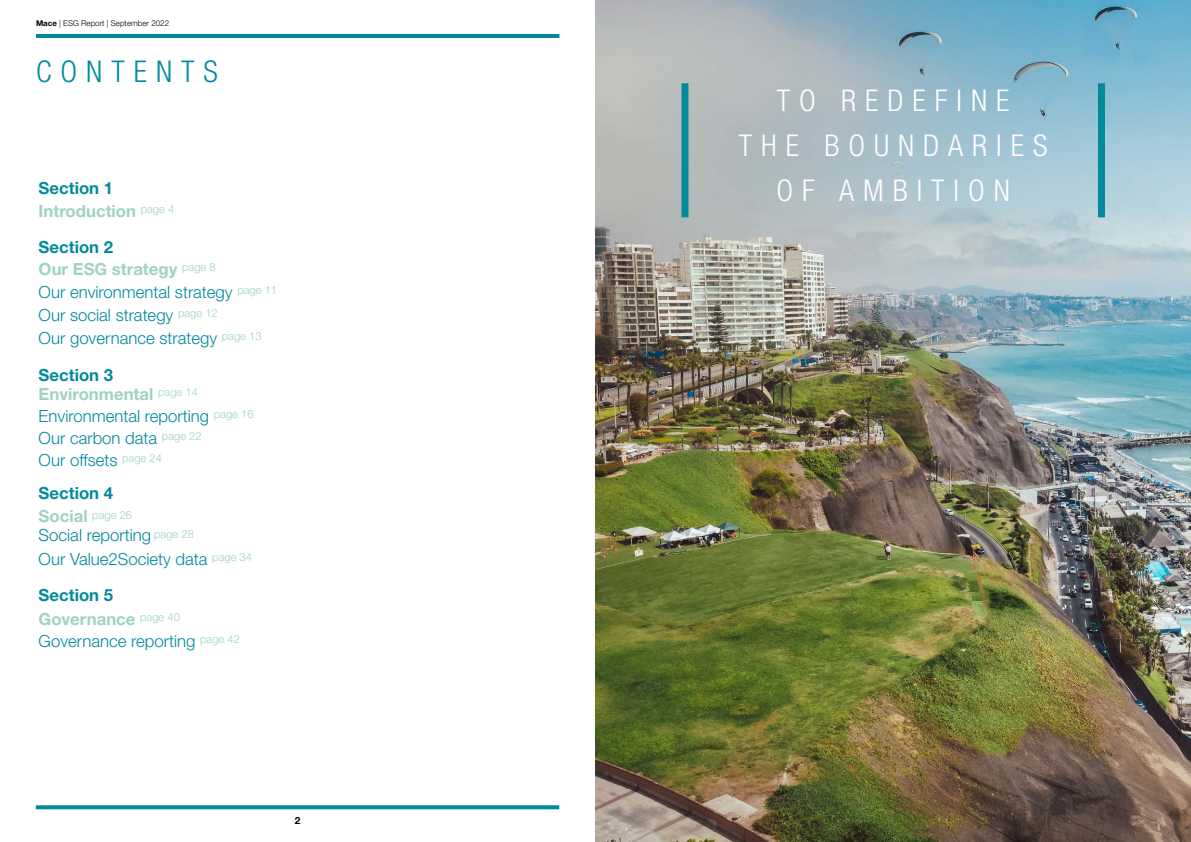
<style>
.page{position:relative;width:1191px;height:842px;background:#fff}
.page>*{position:absolute;margin:0;border:0;box-sizing:border-box;transform-origin:0 0}
.t1{font:300 condensed 30px/45px "Helvetica Neue LT Std";letter-spacing:.3em;color:#fff;text-align:center}
.t2{font:300 condensed 30px "Helvetica Neue LT Std";letter-spacing:.3em;color:#008a9b}
.t3{font:300 16.8px/22.8px "Helvetica Neue LT Std";color:#008a9b}
.t4{font:700 16.8px/23.3px "Helvetica Neue LT Std";color:#9fd2c5}
.t5{font:700 16.8px/23.3px "Helvetica Neue LT Std";color:#008a9b}
.t6{font:700 10px "Helvetica Neue LT Std";color:#000}
.t7{font:300 8px "Helvetica Neue LT Std";color:#000}
.s1{font-weight:700}
.s2{color:#008a9b}
.s3{font-weight:700;color:#9fd2c5}
.s4{color:#9fd2c5}
</style>
<div class="page">
<hr style="left:36px;top:34px;width:523px;height:4px;background:#008a9b">
<svg style="left:36px;top:805px;width:523px;height:4px;background:#1292a2"></svg>
<img style="left:595px;top:0;width:596px;height:842px">
<div style="left:681px;top:83px;width:7px;height:134px;background:#008a9b"></div>
<div style="left:1098px;top:83px;width:7px;height:134px;background:#008a9b"></div>
<p class="t7" style="left:36px;top:18px;width:135px"><span class="s1">Mace</span> | ESG Report | September 2022</p>
<h1 class="t2" style="left:36px;top:55px;width:183px">CONTENTS</h1>
<p class="t4" style="left:39px;top:175px;width:137px"><span class="s2">Section 1<br></span>Introduction <sup>page</sup> <sup>4</sup></p>
<p class="t3" style="left:39px;top:235px;width:240px"><span class="s1">Section 2<br></span><span class="s3">Our ESG strategy</span> <sup>page</sup> <sup>8<br></sup>Our environmental strategy <sup>page</sup> <sup>11<br></sup>Our social strategy <sup>page</sup> <sup>12<br></sup>Our governance strategy <sup>page</sup> <sup>13</sup></p>
<p class="t4" style="left:39px;top:365px;width:161px;line-height:19px"><span class="s2">Section 3<br></span>Environmental <sup>page</sup> <sup>14</sup></p>
<p class="t3" style="left:39px;top:404px;width:216px;line-height:22px">Environmental reporting <sup>page</sup> <sup>16<br></sup>Our carbon data <sup>page</sup> <sup>22<br></sup>Our offsets <sup>page</sup> <sup>24</sup></p>
<p class="t5" style="left:39px;top:481px;width:95px">Section 4<br><span class="s4">Social</span> <sup>page</sup> <sup>26</sup></p>
<p class="t3" style="left:39px;top:523px;width:215px;line-height:23.3px">Social reporting <sup>page</sup> <sup>28<br></sup>Our Value2Society data <sup>page</sup> <sup>34</sup></p>
<p class="t3" style="left:39px;top:584px;width:203px"><span class="s1">Section 5<br></span><span class="s3">Governance</span> <sup>page</sup> <sup>40<br></sup>Governance reporting <sup>page</sup> <sup>42</sup></p>
<p class="t6" style="left:295px;top:814px;width:7px">2</p>
<h1 class="t1" style="left:739px;top:77px;width:310px">TO REDEFINE<br>THE BOUNDARIES<br>OF AMBITION</h1>
</div>
